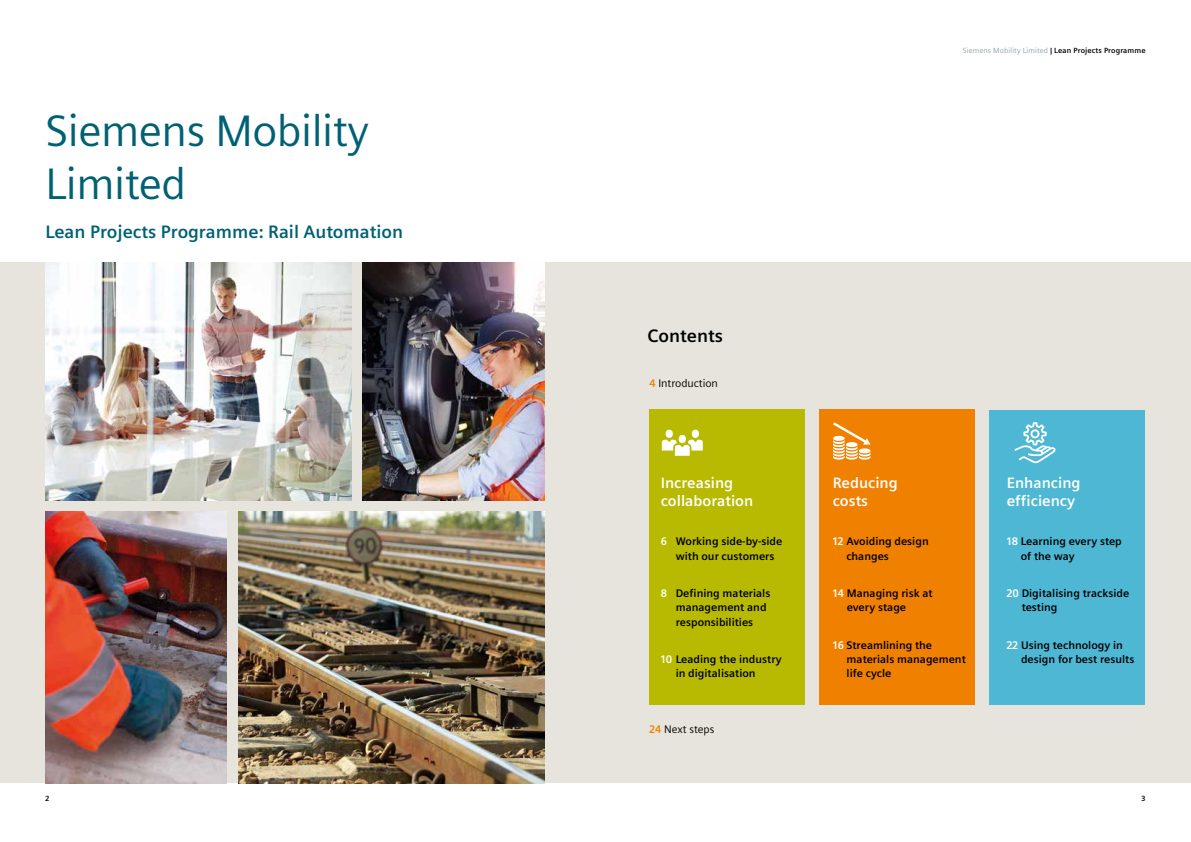
<style>
.page{position:relative;width:1191px;height:842px;background:#fff}
.page>*{position:absolute;margin:0;border:0;box-sizing:border-box;transform-origin:0 0}
.t1{font:44px/52.8px "Siemens Sans";letter-spacing:-.01em;color:#006174}
.t2{font:700 18px "Siemens Sans";color:#006174}
.t3{font:700 18px "Siemens Sans";color:#000}
.t4{font:700 15px/18px "Siemens Sans";color:#fff}
.t5{font:700 11px/14.3px "Siemens Sans";color:#000}
.t6{font:11px "Siemens Sans";color:#000}
.t7{font:7.5px "Siemens Sans";letter-spacing:.015em;color:#8da3b0}
.t8{font:700 7.5px "Siemens Sans";color:#000}
.s1{font-weight:700;color:#000}
.s2{font-weight:700;color:#f08100}
.s3{color:#fff}
</style>
<div class="page">
<div style="left:0;top:262px;width:1191px;height:520px;background:#e6e4dd"></div>
<img style="left:45px;top:262px;width:306px;height:238px">
<img style="left:238px;top:512px;width:306px;height:272px">
<img style="left:363px;top:262px;width:181px;height:238px">
<img style="left:45px;top:512px;width:182px;height:272px">
<div style="left:649px;top:409px;width:156px;height:295px;background:#b7ba00"></div>
<div style="left:819px;top:409px;width:156px;height:295px;background:#f08100"></div>
<div style="left:988px;top:410px;width:156px;height:294px;background:#4eb8d4"></div>
<svg style="left:1014px;top:422px;width:41px;height:41px"></svg>
<svg style="left:662px;top:430px;width:41px;height:26px"></svg>
<svg style="left:833px;top:422px;width:37px;height:38px"></svg>
<h1 class="t1" style="left:45px;top:105px;width:325px">Siemens Mobility<br>Limited</h1>
<h2 class="t2" style="left:45px;top:221px;width:359px">Lean Projects Programme: Rail Automation</h2>
<p class="t7" style="left:962px;top:46px;width:184px">Siemens Mobility Limited <span class="s1">| Lean Projects Programme</span></p>
<h2 class="t3" style="left:647px;top:325px;width:77px">Contents</h2>
<p class="t6" style="left:649px;top:377px;width:70px"><span class="s2">4</span> Introduction</p>
<h3 class="t4" style="left:660px;top:474px;width:94px">Increasing collaboration</h3>
<p class="t5" style="left:675px;top:534px;width:108px;text-indent:-15px"><span class="s3">6</span> Working side-by-side with our customers</p>
<p class="t5" style="left:675px;top:586px;width:96px;text-indent:-15px"><span class="s3">8</span> Defining materials management and responsibilities</p>
<p class="t5" style="left:675px;top:652px;width:108px;text-indent:-15px"><span class="s3">10</span> Leading the industry in digitalisation</p>
<p class="t6" style="left:649px;top:723px;width:66px"><span class="s2">24</span> Next steps</p>
<h3 class="t4" style="left:832px;top:474px;width:67px">Reducing costs</h3>
<p class="t5" style="left:846px;top:534px;width:84px;text-indent:-14px"><span class="s3">12</span> Avoiding design changes</p>
<p class="t5" style="left:846px;top:586px;width:87px;text-indent:-14px"><span class="s3">14</span> Managing risk at every stage</p>
<p class="t5" style="left:846px;top:638px;width:121px;text-indent:-14px"><span class="s3">16</span> Streamlining the materials management life cycle</p>
<h3 class="t4" style="left:1006px;top:474px;width:75px">Enhancing efficiency</h3>
<p class="t5" style="left:1020px;top:534px;width:103px;text-indent:-14px"><span class="s3">18</span> Learning every step of the way</p>
<p class="t5" style="left:1021px;top:586px;width:109px;text-indent:-15px"><span class="s3">20</span> Digitalising trackside testing</p>
<p class="t5" style="left:1021px;top:638px;width:115px;text-indent:-14px"><span class="s3">22</span> Using technology in design for best results</p>
<p class="t8" style="left:45px;top:794px;width:5px">2</p>
<p class="t8" style="left:1141px;top:794px;width:6px">3</p>
</div>
